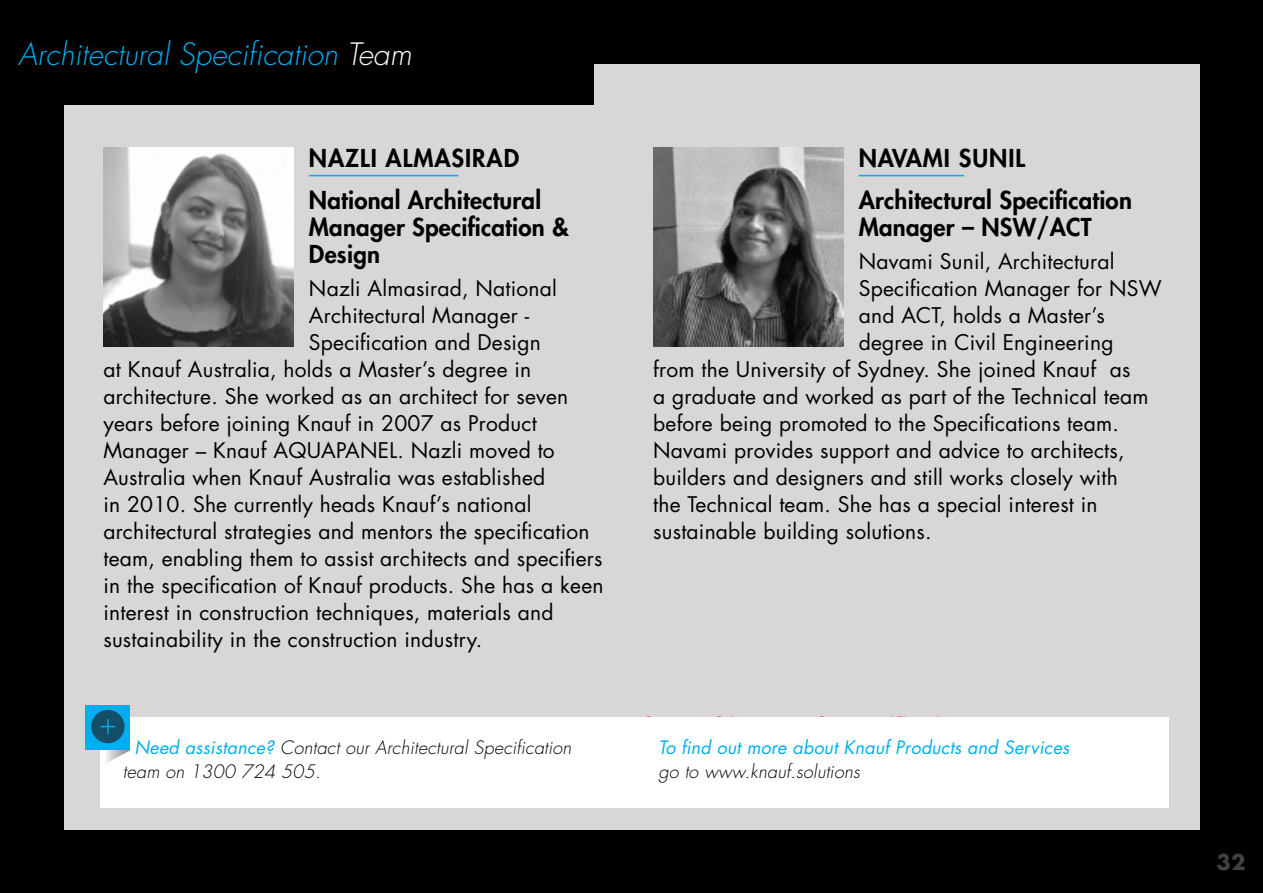
<style>
.page{position:relative;width:1263px;height:893px;background:#000}
.page>*{position:absolute;margin:0;border:0;box-sizing:border-box;transform-origin:0 0}
.t1{font:italic 300 30px "Futura Std";color:#00aeef}
.t2{font:800 24px/42px "Futura Std";letter-spacing:.01em;color:#000}
.t3{font:21px "Futura Std";letter-spacing:.01em;color:#000}
.t4{font:700 21px "Futura Std";color:#414042}
.t5{font:italic 300 18px/24px "Futura Std";letter-spacing:.01em;color:#000}
.t6{font:italic 18px "Futura Std";letter-spacing:.01em;color:#00aeef}
.s1{color:#fff}
.s2{font-weight:400;color:#00aeef}
</style>
<div class="page">
<div style="left:64px;top:64px;width:1135px;height:765px;background:#d8d6d6"></div>
<div style="left:0;top:0;width:594px;height:105px;background:#000"></div>
<hr style="left:309px;top:175px;width:149px;height:1px;background:#00aeef">
<hr style="left:859px;top:175px;width:105px;height:1px;background:#00aeef">
<img style="left:103px;top:148px;width:191px;height:198px">
<img style="left:653px;top:148px;width:191px;height:198px">
<div style="left:100px;top:717px;width:1068px;height:90px;background:#fff"></div>
<div style="left:85px;top:705px;width:45px;height:45px;background:#00aeef"></div>
<div style="left:91px;top:710px;width:34px;height:33px;background:#134f69;border-radius:50%"></div>
<svg style="left:100px;top:719px;width:30px;height:44px"></svg>
<h1 class="t1" style="left:18px;top:36px;width:395px">Architectural Specification <span class="s1">Team</span></h1>
<p class="t2" style="left:309px;top:137px;width:234px">NAZLI ALMASIRAD<br>National Architectural</p>
<p class="t2" style="left:309px;top:214px;width:262px;line-height:27px">Manager Specification &amp;<br>Design</p>
<p class="t3" style="left:309px;top:275px;width:250px">Nazli Almasirad, National</p>
<p class="t3" style="left:309px;top:302px;width:222px">Architectural Manager -</p>
<p class="t3" style="left:309px;top:329px;width:233px">Specification and Design</p>
<p class="t3" style="left:103px;top:356px;width:429px">at Knauf Australia, holds a Master’s degree in</p>
<p class="t3" style="left:103px;top:383px;width:466px">architecture. She worked as an architect for seven</p>
<p class="t3" style="left:103px;top:410px;width:435px">years before joining Knauf in 2007 as Product</p>
<p class="t3" style="left:103px;top:437px;width:453px">Manager – Knauf AQUAPANEL. Nazli moved to</p>
<p class="t3" style="left:103px;top:464px;width:443px">Australia when Knauf Australia was established</p>
<p class="t3" style="left:103px;top:491px;width:430px">in 2010. She currently heads Knauf’s national</p>
<p class="t3" style="left:103px;top:518px;width:488px">architectural strategies and mentors the specification</p>
<p class="t3" style="left:103px;top:545px;width:501px">team, enabling them to assist architects and specifiers</p>
<p class="t3" style="left:103px;top:572px;width:502px">in the specification of Knauf products. She has a keen</p>
<p class="t3" style="left:103px;top:599px;width:452px">interest in construction techniques, materials and</p>
<p class="t3" style="left:103px;top:626px;width:380px">sustainability in the construction industry.</p>
<p class="t2" style="left:859px;top:137px;width:275px">NAVAMI SUNIL<br>Architectural Specification</p>
<p class="t2" style="left:859px;top:206px;width:234px">Manager – NSW/ACT</p>
<p class="t3" style="left:859px;top:248px;width:257px">Navami Sunil, Architectural</p>
<p class="t3" style="left:859px;top:275px;width:304px">Specification Manager for NSW</p>
<p class="t3" style="left:859px;top:302px;width:248px">and ACT, holds a Master’s</p>
<p class="t3" style="left:859px;top:329px;width:256px">degree in Civil Engineering</p>
<p class="t3" style="left:653px;top:356px;width:479px">from the University of Sydney. She joined Knauf as</p>
<p class="t3" style="left:653px;top:383px;width:497px">a graduate and worked as part of the Technical team</p>
<p class="t3" style="left:653px;top:410px;width:467px">before being promoted to the Specifications team.</p>
<p class="t3" style="left:653px;top:437px;width:473px">Navami provides support and advice to architects,</p>
<p class="t3" style="left:653px;top:464px;width:466px">builders and designers and still works closely with</p>
<p class="t3" style="left:653px;top:491px;width:446px">the Technical team. She has a special interest in</p>
<p class="t3" style="left:653px;top:518px;width:280px">sustainable building solutions.</p>
<p class="t5" style="left:123px;top:736px;width:450px;text-indent:11px"><span class="s2">Need assistance?</span> Contact our Architectural Specification team on 1300 724 505.</p>
<p class="t6" style="left:658px;top:736px;width:412px">To find out more about Knauf Products and Services</p>
<p class="t5" style="left:658px;top:760px;width:203px">go to www.knauf.solutions</p>
<p class="t4" style="left:1216px;top:848px;width:31px">32</p>
</div>
